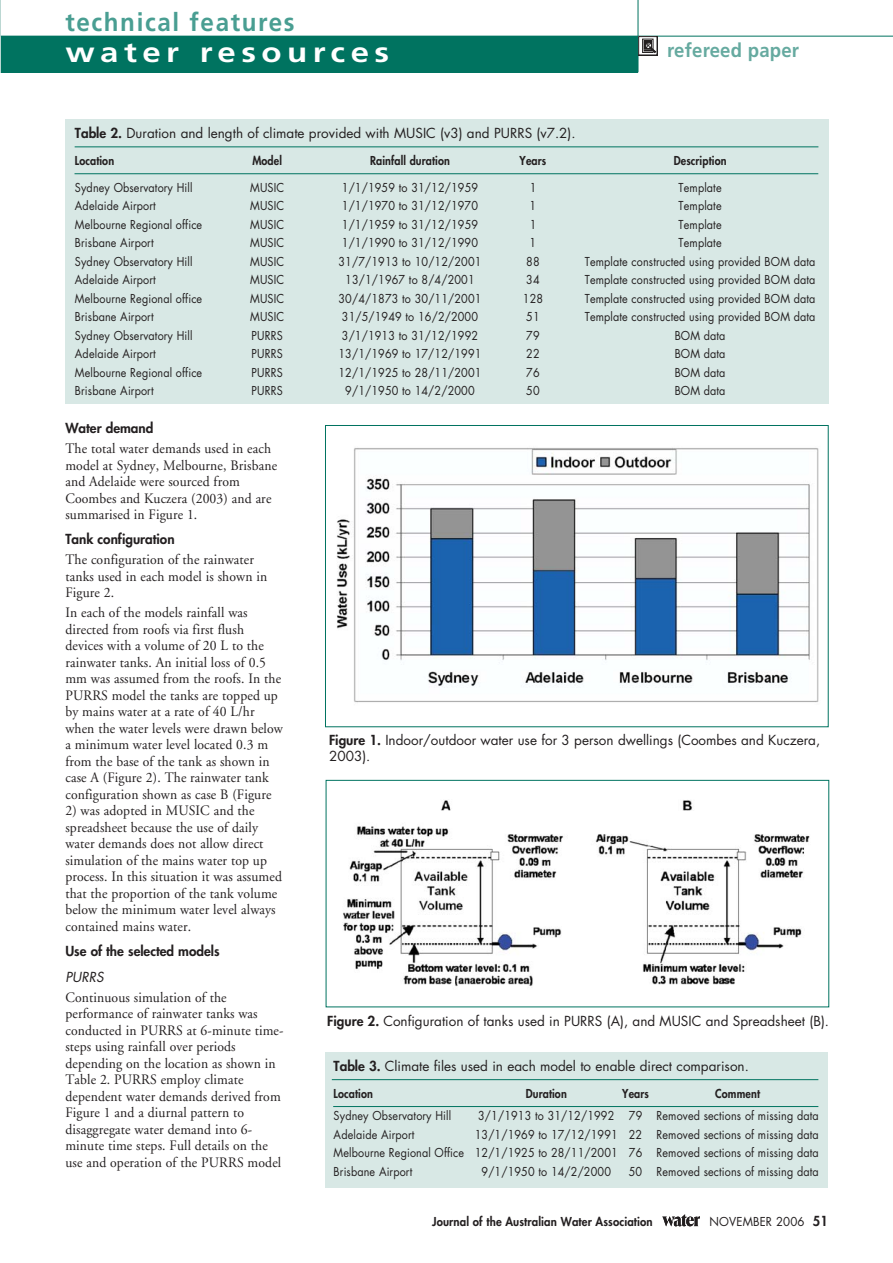
<style>
.page{position:relative;width:893px;height:1263px;background:#fff}
.page>*{position:absolute;margin:0;border:0;box-sizing:border-box;transform-origin:0 0}
.t1{font:700 28.05px "Frutiger LT";letter-spacing:.165em;color:#fff;scale:1.18 1}
.t2{font:700 25.5px "Frutiger LT";letter-spacing:.065em;color:#499e92;scale:.95 1}
.t3{font:700 19.5px "Frutiger LT";letter-spacing:.01em;color:#66aaa0;scale:.95 1}
.t4{font:14.4px/16.5px "Adobe Garamond LT";letter-spacing:.01em;color:#231f20;scale:.95 1}
.t5{font:13.5px/16.5px "Futura LT";color:#231f20}
.t6{font:800 13.5px "Futura LT";color:#231f20}
.t7{font:italic 13.5px "Futura LT";color:#231f20}
.t8{font:12px/18.5px "Futura LT";letter-spacing:.01em;color:#231f20;text-align:justify;scale:.9 1}
.t9{font:800 12px "Futura LT";letter-spacing:.01em;color:#231f20;scale:.9 1}
.t10{font:800 12px "Futura LT";letter-spacing:.01em;color:#231f20;scale:.95 1}
.t11{font:12px "Futura LT";letter-spacing:.01em;color:#231f20;scale:.95 1}
.s1{font-weight:800}
.s2{font-weight:800;font-size:13.5px}
</style>
<div class="page">
<div style="left:0;top:36px;width:638px;height:36px;background:#007360"></div>
<hr style="left:0;top:36px;width:893px;height:1px;background:#007360">
<hr style="left:638px;top:0;width:1px;height:72px;background:#007360">
<hr style="left:0;top:0;width:1px;height:72px;background:#bbd7d2">
<svg style="left:662px;top:1214px;width:37px;height:12px"></svg>
<svg style="left:638px;top:36px;width:19px;height:20px"></svg>
<div style="left:65px;top:119px;width:763px;height:285px;background:#d8e8e5"></div>
<hr style="left:75px;top:146px;width:743px;height:1px;background:#007360">
<hr style="left:75px;top:173px;width:743px;height:1px;background:#007360">
<div style="left:325px;top:1052px;width:502px;height:136px;background:#d8e8e5"></div>
<hr style="left:332px;top:1079px;width:486px;height:1px;background:#007360">
<hr style="left:333px;top:1106px;width:485px;height:1px;background:#007360">
<img style="left:336px;top:447px;width:483px;height:256px">
<div style="left:325px;top:425px;width:503px;height:302px;border:1px solid #007360"></div>
<img style="left:343px;top:800px;width:467px;height:187px">
<div style="left:326px;top:780px;width:503px;height:227px;border:1px solid #007360"></div>
<h2 class="t2" style="left:65px;top:10px;width:243px">technical features</h2>
<h1 class="t1" style="left:65px;top:39px;width:276px">water resources</h1>
<h3 class="t3" style="left:667px;top:40px;width:140px">refereed paper</h3>
<p class="t5" style="left:75px;top:125px;width:502px"><span class="s1">Table 2.</span> Duration and length of climate provided with MUSIC (v3) and PURRS (v7.2).</p>
<p class="t9" style="left:75px;top:155px;width:45px">Location</p>
<p class="t9" style="left:252px;top:155px;width:34px">Model</p>
<p class="t9" style="left:370px;top:155px;width:90px">Rainfall duration</p>
<p class="t9" style="left:520px;top:155px;width:31px">Years</p>
<p class="t9" style="left:674px;top:155px;width:60px">Description</p>
<p class="t8" style="left:75px;top:178px;width:132px">Sydney Observatory Hill</p>
<p class="t8" style="left:250px;top:178px;width:39px">MUSIC</p>
<p class="t8" style="left:342px;top:178px;width:153px">1/1/1959 to 31/12/1959</p>
<p class="t8" style="left:530px;top:178px;width:9px">1</p>
<p class="t8" style="left:679px;top:178px;width:49px">Template</p>
<p class="t8" style="left:75px;top:197px;width:91px">Adelaide Airport</p>
<p class="t8" style="left:250px;top:197px;width:39px">MUSIC</p>
<p class="t8" style="left:342px;top:197px;width:153px">1/1/1970 to 31/12/1970</p>
<p class="t8" style="left:530px;top:197px;width:9px">1</p>
<p class="t8" style="left:679px;top:197px;width:49px">Template</p>
<p class="t8" style="left:75px;top:215px;width:143px">Melbourne Regional office</p>
<p class="t8" style="left:250px;top:215px;width:39px">MUSIC</p>
<p class="t8" style="left:342px;top:215px;width:153px">1/1/1959 to 31/12/1959</p>
<p class="t8" style="left:530px;top:215px;width:9px">1</p>
<p class="t8" style="left:679px;top:215px;width:49px">Template</p>
<p class="t8" style="left:75px;top:234px;width:89px">Brisbane Airport</p>
<p class="t8" style="left:250px;top:234px;width:39px">MUSIC</p>
<p class="t8" style="left:342px;top:234px;width:153px">1/1/1990 to 31/12/1990</p>
<p class="t8" style="left:530px;top:234px;width:9px">1</p>
<p class="t8" style="left:679px;top:234px;width:49px">Template</p>
<p class="t8" style="left:75px;top:252px;width:132px">Sydney Observatory Hill</p>
<p class="t8" style="left:250px;top:252px;width:39px">MUSIC</p>
<p class="t8" style="left:338px;top:252px;width:160px">31/7/1913 to 10/12/2001</p>
<p class="t8" style="left:526px;top:252px;width:16px">88</p>
<p class="t8" style="left:585px;top:252px;width:258px">Template constructed using provided BOM data</p>
<p class="t8" style="left:75px;top:271px;width:91px">Adelaide Airport</p>
<p class="t8" style="left:250px;top:271px;width:39px">MUSIC</p>
<p class="t8" style="left:345px;top:271px;width:145px">13/1/1967 to 8/4/2001</p>
<p class="t8" style="left:526px;top:271px;width:16px">34</p>
<p class="t8" style="left:585px;top:271px;width:258px">Template constructed using provided BOM data</p>
<p class="t8" style="left:75px;top:289px;width:143px">Melbourne Regional office</p>
<p class="t8" style="left:250px;top:289px;width:39px">MUSIC</p>
<p class="t8" style="left:338px;top:289px;width:160px">30/4/1873 to 30/11/2001</p>
<p class="t8" style="left:523px;top:289px;width:24px">128</p>
<p class="t8" style="left:585px;top:289px;width:258px">Template constructed using provided BOM data</p>
<p class="t8" style="left:75px;top:308px;width:89px">Brisbane Airport</p>
<p class="t8" style="left:250px;top:308px;width:39px">MUSIC</p>
<p class="t8" style="left:342px;top:308px;width:153px">31/5/1949 to 16/2/2000</p>
<p class="t8" style="left:526px;top:308px;width:16px">51</p>
<p class="t8" style="left:585px;top:308px;width:258px">Template constructed using provided BOM data</p>
<p class="t8" style="left:75px;top:326px;width:132px">Sydney Observatory Hill</p>
<p class="t8" style="left:252px;top:326px;width:36px">PURRS</p>
<p class="t8" style="left:342px;top:326px;width:153px">3/1/1913 to 31/12/1992</p>
<p class="t8" style="left:526px;top:326px;width:16px">79</p>
<p class="t8" style="left:675px;top:326px;width:58px">BOM data</p>
<p class="t8" style="left:75px;top:345px;width:91px">Adelaide Airport</p>
<p class="t8" style="left:252px;top:345px;width:36px">PURRS</p>
<p class="t8" style="left:338px;top:345px;width:160px">13/1/1969 to 17/12/1991</p>
<p class="t8" style="left:526px;top:345px;width:16px">22</p>
<p class="t8" style="left:675px;top:345px;width:58px">BOM data</p>
<p class="t8" style="left:75px;top:363px;width:143px">Melbourne Regional office</p>
<p class="t8" style="left:252px;top:363px;width:36px">PURRS</p>
<p class="t8" style="left:338px;top:363px;width:160px">12/1/1925 to 28/11/2001</p>
<p class="t8" style="left:526px;top:363px;width:16px">76</p>
<p class="t8" style="left:675px;top:363px;width:58px">BOM data</p>
<p class="t8" style="left:75px;top:382px;width:89px">Brisbane Airport</p>
<p class="t8" style="left:252px;top:382px;width:36px">PURRS</p>
<p class="t8" style="left:345px;top:382px;width:145px">9/1/1950 to 14/2/2000</p>
<p class="t8" style="left:526px;top:382px;width:16px">50</p>
<p class="t8" style="left:675px;top:382px;width:58px">BOM data</p>
<p class="t6" style="left:65px;top:422px;width:90px">Water demand</p>
<p class="t4" style="left:65px;top:442px;width:224px">The total water demands used in each model at Sydney, Melbourne, Brisbane and Adelaide were sourced from<br>Coombes and Kuczera (2003) and are summarised in Figure 1.</p>
<p class="t6" style="left:65px;top:533px;width:111px">Tank configuration</p>
<p class="t4" style="left:65px;top:553px;width:214px">The configuration of the rainwater tanks used in each model is shown in<br>Figure 2.</p>
<p class="t4" style="left:65px;top:605px;width:230px">In each of the models rainfall was directed from roofs via first flush devices with a volume of 20 L to the rainwater tanks. An initial loss of 0.5 mm was assumed from the roofs. In the PURRS model the tanks are topped up by mains water at a rate of 40 L/hr when the water levels were drawn below a minimum water level located 0.3 m from the base of the tank as shown in case A (Figure 2). The rainwater tank configuration shown as case B (Figure</p>
<p class="t4" style="left:65px;top:803px;width:230px">2) was adopted in MUSIC and the spreadsheet because the use of daily water demands does not allow direct simulation of the mains water top up process. In this situation it was assumed that the proportion of the tank volume below the minimum water level always contained mains water.</p>
<p class="t6" style="left:65px;top:944px;width:156px">Use of the selected models</p>
<p class="t7" style="left:65px;top:969px;width:40px">PURRS</p>
<p class="t4" style="left:65px;top:990px;width:231px">Continuous simulation of the performance of rainwater tanks was conducted in PURRS at 6-minute time&shy;steps using rainfall over periods depending on the location as shown in Table 2. PURRS employ climate dependent water demands derived from Figure 1 and a diurnal pattern to disaggregate water demand into 6- minute time steps. Full details on the use and operation of the PURRS model</p>
<p class="t5" style="left:329px;top:732px;width:493px"><span class="s1">Figure 1.</span> Indoor/outdoor water use for 3 person dwellings (Coombes and Kuczera,<br>2003).</p>
<p class="t5" style="left:327px;top:1013px;width:503px"><span class="s1">Figure 2.</span> Configuration of tanks used in PURRS (A), and MUSIC and Spreadsheet (B).</p>
<p class="t5" style="left:334px;top:1058px;width:417px"><span class="s1">Table 3.</span> Climate files used in each model to enable direct comparison.</p>
<p class="t9" style="left:334px;top:1088px;width:45px">Location</p>
<p class="t9" style="left:526px;top:1088px;width:47px">Duration</p>
<p class="t9" style="left:622px;top:1088px;width:31px">Years</p>
<p class="t9" style="left:715px;top:1088px;width:51px">Comment</p>
<p class="t8" style="left:334px;top:1107px;width:132px">Sydney Observatory Hill</p>
<p class="t8" style="left:478px;top:1107px;width:380px">3/1/1913 to 31/12/1992 79 Removed sections of missing data</p>
<p class="t8" style="left:334px;top:1126px;width:91px">Adelaide Airport</p>
<p class="t8" style="left:334px;top:1126px;width:540px;text-indent:141px">13/1/1969 to 17/12/1991 22 Removed sections of missing data Melbourne Regional Office 12/1/1925 to 28/11/2001 76 Removed sections of missing data Brisbane Airport</p>
<p class="t8" style="left:481px;top:1163px;width:145px">9/1/1950 to 14/2/2000</p>
<p class="t8" style="left:629px;top:1163px;width:212px">50 Removed sections of missing data</p>
<p class="t10" style="left:432px;top:1216px;width:234px">Journal of the Australian Water Association</p>
<p class="t11" style="left:710px;top:1214px;width:126px">NOVEMBER 2006 <span class="s2">51</span></p>
</div>
